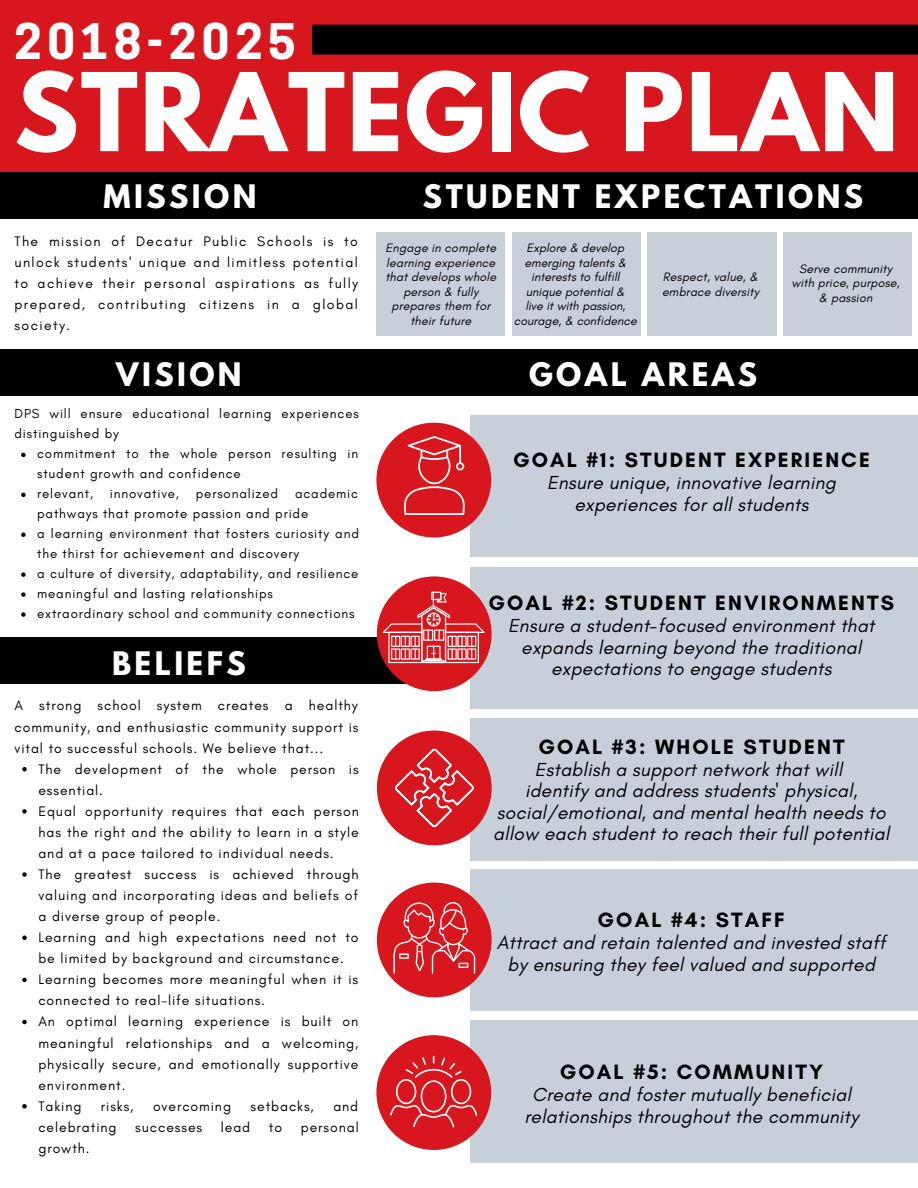
<style>
.page{position:relative;width:918px;height:1188px;background:#fff}
.page>*{position:absolute;margin:0;border:0;box-sizing:border-box;transform-origin:0 0}
.t1{font:700 96.15px "League Spartan";letter-spacing:.02em;color:#fff}
.t2{font:700 46.05px "Cooper Hewitt";letter-spacing:.12em;color:#fff}
.t3{font:700 28.65px "League Spartan";letter-spacing:.12em;color:#fff}
.t4{font:700 21.15px "Glacial Indifference";letter-spacing:.1em;color:#000}
.t5{font:italic 19.2px/21.6px "Glacial Indifference";letter-spacing:.015em;color:#000;text-align:center}
.t6{font:14.1px/21px "Glacial Indifference";letter-spacing:.065em;color:#000;text-align:justify}
.t7{font:13.35px/20px "Glacial Indifference";letter-spacing:.065em;color:#000}
.t8{font:italic 12.45px/14.5px "Glacial Indifference";letter-spacing:.015em;color:#000;text-align:center}
</style>
<div class="page">
<div style="left:470px;top:415px;width:448px;height:142px;background:#c7d0d8"></div>
<div style="left:470px;top:567px;width:448px;height:142px;background:#c7d0d8"></div>
<div style="left:470px;top:718px;width:448px;height:143px;background:#c7d0d8"></div>
<div style="left:470px;top:870px;width:448px;height:141px;background:#c7d0d8"></div>
<div style="left:470px;top:1020px;width:448px;height:143px;background:#c7d0d8"></div>
<div style="left:376px;top:233px;width:129px;height:103px;background:#c7d0d8"></div>
<div style="left:513px;top:233px;width:128px;height:103px;background:#c7d0d8"></div>
<div style="left:648px;top:233px;width:129px;height:103px;background:#c7d0d8"></div>
<div style="left:784px;top:233px;width:128px;height:103px;background:#c7d0d8"></div>
<div style="left:0;top:0;width:918px;height:173px;background:#d8161d"></div>
<div style="left:312px;top:25px;width:606px;height:30px;background:#000"></div>
<div style="left:0;top:638px;width:438px;height:46px;background:#000"></div>
<div style="left:0;top:350px;width:918px;height:46px;background:#000"></div>
<div style="left:0;top:172px;width:918px;height:47px;background:#000"></div>
<div style="left:377px;top:731px;width:115px;height:114px;background:#d8161d;border-radius:50%"></div>
<svg style="left:395px;top:748px;width:79px;height:79px"></svg>
<div style="left:377px;top:883px;width:115px;height:114px;background:#d8161d;border-radius:50%"></div>
<svg style="left:393px;top:902px;width:82px;height:72px"></svg>
<div style="left:376px;top:1035px;width:115px;height:115px;background:#d8161d;border-radius:50%"></div>
<svg style="left:390px;top:1056px;width:87px;height:71px"></svg>
<div style="left:377px;top:576px;width:115px;height:115px;background:#d8161d;border-radius:50%"></div>
<svg style="left:383px;top:591px;width:102px;height:72px"></svg>
<div style="left:376px;top:423px;width:115px;height:114px;background:#d8161d;border-radius:50%"></div>
<svg style="left:404px;top:436px;width:61px;height:79px"></svg>
<svg style="left:22px;top:767px;width:5px;height:4px"></svg>
<svg style="left:22px;top:809px;width:5px;height:5px"></svg>
<svg style="left:22px;top:872px;width:5px;height:5px"></svg>
<svg style="left:22px;top:936px;width:5px;height:4px"></svg>
<svg style="left:22px;top:978px;width:5px;height:4px"></svg>
<svg style="left:22px;top:1020px;width:5px;height:4px"></svg>
<svg style="left:22px;top:1104px;width:5px;height:4px"></svg>
<svg style="left:21px;top:453px;width:5px;height:4px"></svg>
<svg style="left:21px;top:493px;width:5px;height:4px"></svg>
<svg style="left:21px;top:533px;width:5px;height:4px"></svg>
<svg style="left:21px;top:572px;width:5px;height:5px"></svg>
<svg style="left:21px;top:592px;width:5px;height:5px"></svg>
<svg style="left:21px;top:612px;width:5px;height:5px"></svg>
<h2 class="t2" style="left:14px;top:24px;width:283px">2018-2025</h2>
<h1 class="t1" style="left:14px;top:65px;width:886px">STRATEGIC PLAN</h1>
<h3 class="t3" style="left:103px;top:183px;width:154px">MISSION</h3>
<h3 class="t3" style="left:423px;top:183px;width:442px">STUDENT EXPECTATIONS</h3>
<p class="t8" style="left:385px;top:241px;width:112px">Engage in complete learning experience that develops whole person &amp; fully prepares them for their future</p>
<p class="t8" style="left:514px;top:241px;width:124px">Explore &amp; develop emerging talents &amp; interests to fulfill unique potential &amp;<br>live it with passion, courage, &amp; confidence</p>
<p class="t6" style="left:15px;top:231px;width:345px">The mission of Decatur Public Schools is to unlock students' unique and limitless potential to achieve their personal aspirations as fully prepared, contributing citizens in a global society.</p>
<p class="t8" style="left:662px;top:270px;width:98px;text-align:left">Respect, value, &amp; embrace diversity</p>
<p class="t8" style="left:791px;top:261px;width:110px">Serve community with price, purpose, &amp; passion</p>
<h3 class="t3" style="left:116px;top:361px;width:127px">VISION</h3>
<p class="t7" style="left:15px;top:404px;width:346px">DPS will ensure educational learning experiences distinguished by</p>
<p class="t7" style="left:37px;top:444px;width:323px">commitment to the whole person resulting in student growth and confidence<br>relevant,</p>
<p class="t7" style="left:37px;top:483px;width:323px;text-indent:258px">academic pathways that promote passion and pride<br>a learning environment that fosters curiosity and the thirst for achievement and discovery<br>a culture of diversity, adaptability, and resilience meaningful and lasting relationships extraordinary school and community connections</p>
<p class="t7" style="left:110px;top:483px;width:71px">innovative,</p>
<p class="t7" style="left:196px;top:483px;width:84px">personalized</p>
<h3 class="t3" style="left:112px;top:649px;width:135px">BELIEFS</h3>
<p class="t6" style="left:15px;top:695px;width:346px">A strong school system creates a healthy community, and enthusiastic community support is vital to successful schools. We believe that...</p>
<p class="t6" style="left:38px;top:758px;width:322px;text-align:left">The development of the whole person is essential.<br>Equal opportunity requires that each person has the right and the ability to learn in a style and at a pace tailored to individual needs.<br>The greatest success is achieved through valuing and incorporating ideas and beliefs of a diverse group of people.<br>Learning and high expectations need not to be limited by background and circumstance.<br>Learning becomes more meaningful when it is connected to real-life situations.<br>An optimal learning experience is built on meaningful relationships and a welcoming, physically secure, and emotionally supportive environment.<br>Taking</p>
<p class="t6" style="left:101px;top:1095px;width:34px">risks,</p>
<p class="t6" style="left:153px;top:1095px;width:80px">overcoming</p>
<p class="t6" style="left:251px;top:1095px;width:65px">setbacks,</p>
<p class="t6" style="left:333px;top:1095px;width:26px">and</p>
<p class="t6" style="left:38px;top:1116px;width:80px">celebrating</p>
<p class="t6" style="left:135px;top:1116px;width:68px">successes</p>
<p class="t6" style="left:221px;top:1116px;width:31px">lead</p>
<p class="t6" style="left:269px;top:1116px;width:15px">to</p>
<p class="t6" style="left:301px;top:1116px;width:59px">personal</p>
<p class="t6" style="left:38px;top:1137px;width:53px">growth.</p>
<h3 class="t3" style="left:529px;top:361px;width:229px">GOAL AREAS</h3>
<h3 class="t4" style="left:513px;top:447px;width:358px">GOAL #1: STUDENT EXPERIENCE</h3>
<h3 class="t5" style="left:547px;top:472px;width:290px">Ensure unique, innovative learning experiences for all students</h3>
<h3 class="t4" style="left:489px;top:590px;width:407px">GOAL #2: STUDENT ENVIRONMENTS</h3>
<h3 class="t5" style="left:508px;top:614px;width:368px">Ensure a student-focused environment that expands learning beyond the traditional expectations to engage students</h3>
<h3 class="t4" style="left:538px;top:733px;width:308px">GOAL #3: WHOLE STUDENT</h3>
<h3 class="t5" style="left:493px;top:758px;width:398px">Establish a support network that will<br>identify and address students' physical, social/emotional, and mental health needs to allow each student to reach their full potential</h3>
<h3 class="t4" style="left:598px;top:907px;width:189px">GOAL #4: STAFF</h3>
<h3 class="t5" style="left:497px;top:932px;width:390px">Attract and retain talented and invested staff by ensuring they feel valued and supported</h3>
<h3 class="t4" style="left:560px;top:1059px;width:265px">GOAL #5: COMMUNITY</h3>
<h3 class="t5" style="left:524px;top:1084px;width:336px">Create and foster mutually beneficial relationships throughout the community</h3>
</div>
